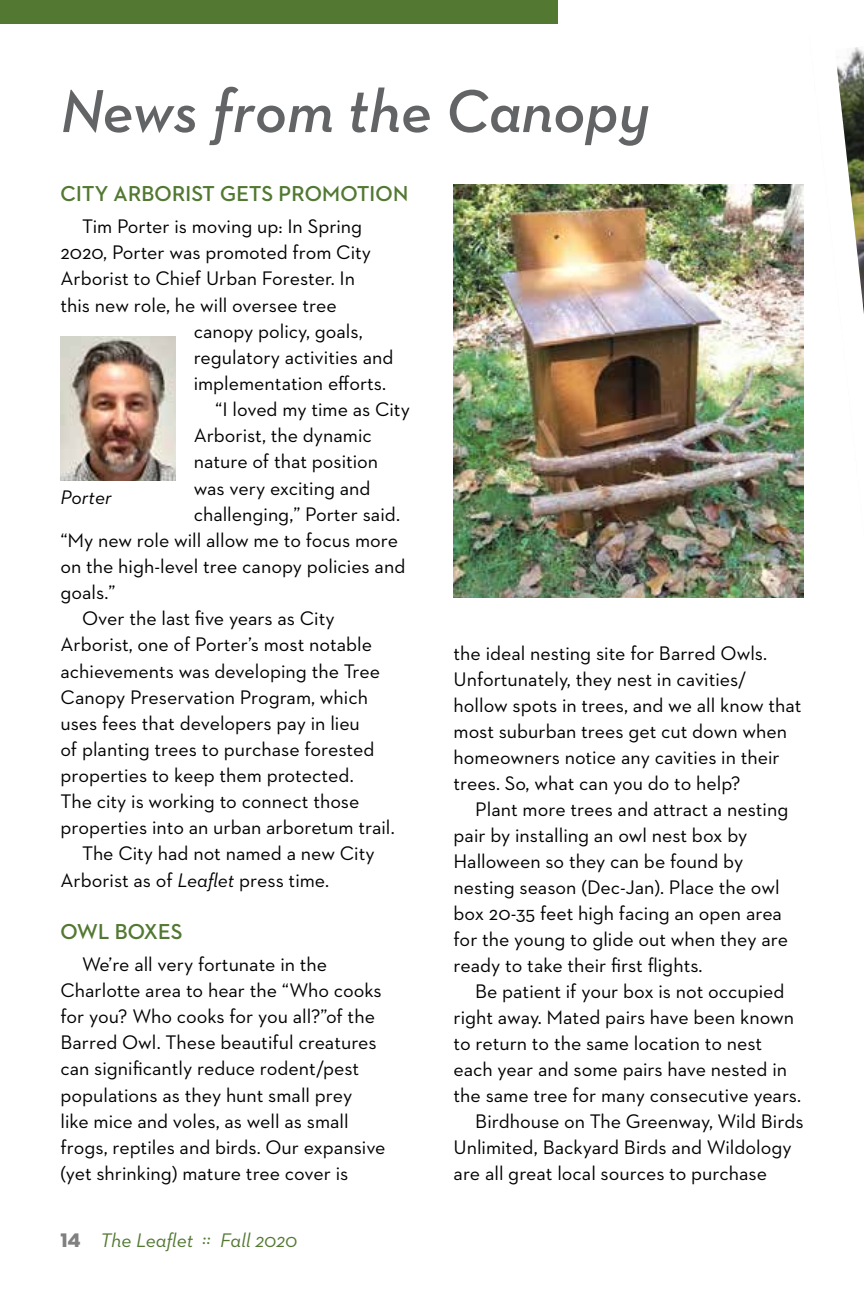
<style>
.page{position:relative;width:864px;height:1296px;background:#fff}
.page>*{position:absolute;margin:0;border:0;box-sizing:border-box;transform-origin:0 0}
.t1{font:italic 600 61.8px "Neutra Text Exp";color:#636466}
.t2{font:700 22px "Neutraface 2 Display";letter-spacing:.01em;color:#527832}
.t3{font:20px/26px "Neutraface 2 Text";color:#000}
.t4{font:italic 20px "Neutraface 2 Text";letter-spacing:-.005em;color:#527832}
.t5{font:italic 20px "Neutraface 2 Text";color:#000}
.s1{font-style:italic}
.s2{font-family:"Neutra Disp Exp Titling";font-style:normal;color:#000}
</style>
<div class="page">
<img style="left:837px;top:47px;width:27px;height:267px">
<div style="left:0;top:0;width:558px;height:24px;background:#527832"></div>
<img style="left:60px;top:336px;width:116px;height:144px">
<img style="left:454px;top:184px;width:350px;height:414px">
<h1 class="t1" style="left:60px;top:72px;width:591px">News from the Canopy</h1>
<p class="t2" style="left:60px;top:181px;width:349px">CITY ARBORIST GETS PROMOTION</p>
<p class="t3" style="left:82px;top:213px;width:282px">Tim Porter is moving up: In Spring</p>
<p class="t3" style="left:60px;top:239px;width:312px">2020, Porter was promoted from City</p>
<p class="t3" style="left:60px;top:265px;width:296px">Arborist to Chief Urban Forester. In</p>
<p class="t3" style="left:60px;top:291px;width:278px">this new role, he will oversee tree</p>
<p class="t3" style="left:194px;top:318px;width:171px">canopy policy, goals,</p>
<p class="t3" style="left:194px;top:344px;width:201px">regulatory activities and</p>
<p class="t3" style="left:194px;top:370px;width:194px">implementation efforts.</p>
<p class="t3" style="left:215px;top:396px;width:196px">“I loved my time as City</p>
<p class="t3" style="left:194px;top:422px;width:180px">Arborist, the dynamic</p>
<p class="t3" style="left:194px;top:448px;width:186px">nature of that position</p>
<p class="t3" style="left:194px;top:474px;width:178px">was very exciting and</p>
<p class="t3" style="left:194px;top:501px;width:208px">challenging,” Porter said.</p>
<p class="t3" style="left:60px;top:527px;width:339px">“My new role will allow me to focus more</p>
<p class="t3" style="left:60px;top:553px;width:346px">on the high-level tree canopy policies and</p>
<p class="t3" style="left:60px;top:579px;width:57px">goals.”</p>
<p class="t3" style="left:82px;top:605px;width:254px">Over the last five years as City</p>
<p class="t3" style="left:60px;top:631px;width:313px">Arborist, one of Porter’s most notable</p>
<p class="t3" style="left:60px;top:657px;width:321px">achievements was developing the Tree</p>
<p class="t3" style="left:60px;top:684px;width:309px">Canopy Preservation Program, which</p>
<p class="t3" style="left:60px;top:710px;width:301px">uses fees that developers pay in lieu</p>
<p class="t3" style="left:60px;top:736px;width:316px">of planting trees to purchase forested</p>
<p class="t3" style="left:60px;top:762px;width:295px">properties to keep them protected.</p>
<p class="t3" style="left:60px;top:788px;width:301px">The city is working to connect those</p>
<p class="t3" style="left:60px;top:814px;width:336px">properties into an urban arboretum trail.</p>
<p class="t3" style="left:82px;top:840px;width:294px">The City had not named a new City</p>
<p class="t3" style="left:60px;top:867px;width:270px">Arborist as of <span class="s1">Leaflet</span> press time.</p>
<p class="t2" style="left:60px;top:919px;width:124px">OWL BOXES</p>
<p class="t3" style="left:60px;top:951px;width:327px;text-indent:22px">We’re all very fortunate in the Charlotte area to hear the “Who cooks for you? Who cooks for you all?”of the Barred Owl. These beautiful creatures can significantly reduce rodent/pest populations as they hunt small prey like mice and voles, as well as small frogs, reptiles and birds. Our expansive (yet shrinking) mature tree cover is</p>
<p class="t5" style="left:60px;top:485px;width:53px">Porter</p>
<p class="t4" style="left:60px;top:1227px;width:239px"><span class="s2">14</span> The Leaflet :: Fall 2020</p>
<p class="t3" style="left:454px;top:640px;width:350px">the ideal nesting site for Barred Owls.<br>Unfortunately, they nest in cavities/ hollow spots in trees, and we all know that most suburban trees get cut down when homeowners notice any cavities in their trees. So, what can you do to help?</p>
<p class="t3" style="left:454px;top:796px;width:336px;text-indent:22px">Plant more trees and attract a nesting pair by installing an owl nest box by Halloween so they can be found by nesting season (Dec-Jan). Place the owl box 20-35 feet high facing an open area for the young to glide out when they are ready to take their first flights.</p>
<p class="t3" style="left:475px;top:978px;width:311px">Be patient if your box is not occupied</p>
<p class="t3" style="left:454px;top:1004px;width:342px">right away. Mated pairs have been known</p>
<p class="t3" style="left:454px;top:1030px;width:310px">to return to the same location to nest</p>
<p class="t3" style="left:454px;top:1056px;width:335px">each year and some pairs have nested in</p>
<p class="t3" style="left:454px;top:1082px;width:349px">the same tree for many consecutive years.</p>
<p class="t3" style="left:475px;top:1108px;width:330px">Birdhouse on The Greenway, Wild Birds</p>
<p class="t3" style="left:454px;top:1134px;width:340px">Unlimited, Backyard Birds and Wildology</p>
<p class="t3" style="left:454px;top:1160px;width:315px">are all great local sources to purchase</p>
</div>
